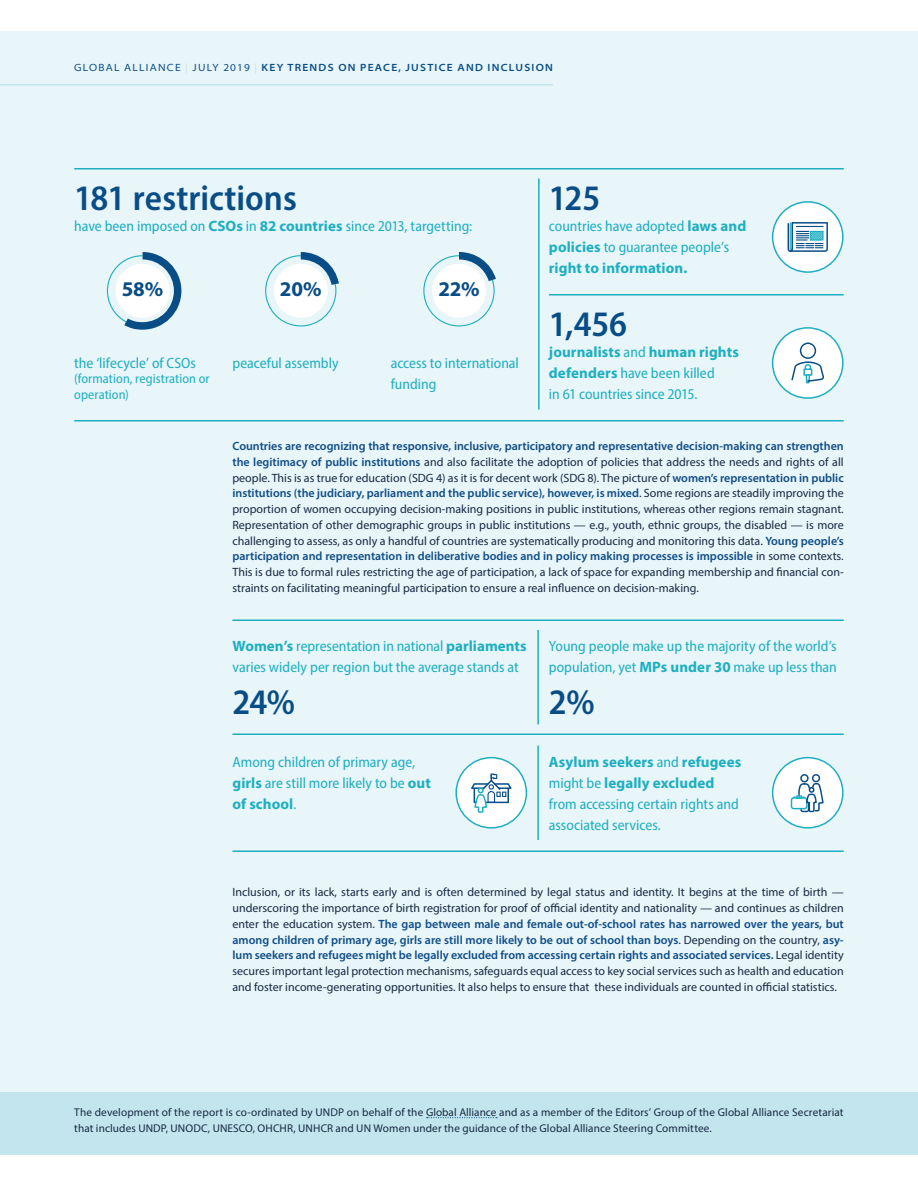
<style>
.page{position:relative;width:918px;height:1188px;background:#fff}
.page>*{position:absolute;margin:0;border:0;box-sizing:border-box;transform-origin:0 0}
._2P_Graphic_text_L{font:600 semi-condensed 36px "Myriad Pro";color:#094d87}
._2P_Graphic_text_S{font:600 semi-condensed 36px "Myriad Pro";color:#094d87}
._2P_Graphic_text_L-2{font:700 21px "Myriad Pro";color:#094d87}
._2P_Graphic_text_S-2{font:semi-condensed 15px/21px "Myriad Pro";color:#1dafc1}
._2P_Graphic_text_S-3{font:semi-condensed 13.5px/15.8px "Myriad Pro";letter-spacing:.005em;color:#1dafc1}
._2P_Body_1col{font:12px/15.8px "Myriad Pro";color:#172944;text-align:justify}
._2P_Footnote_alt{font:11.25px/15.8px "Myriad Pro";letter-spacing:.01em;color:#172944}
._2P{font:600 semi-expanded 10.5px "Myriad Pro";letter-spacing:.12em;color:#094d87}
.s1{font-weight:400}
.s2{font-weight:400;color:#c3e5ed}
.s3{font-weight:700;font-stretch:normal}
.s4{font-weight:600;color:#0f4d87}
</style>
<div class="page">
<div style="left:0;top:31px;width:918px;height:1124px;background:#e8f5f9"></div>
<div style="left:0;top:1092px;width:918px;height:63px;background:#c3e5ed"></div>
<svg style="left:427px;top:1117px;width:70px;height:1px"></svg>
<hr style="left:0;top:84px;width:553px;height:2px;background:#c3e5ed">
<hr style="left:74px;top:168px;width:770px;height:2px;background:#1dafc1">
<hr style="left:549px;top:294px;width:295px;height:2px;background:#1dafc1">
<svg style="left:772px;top:327px;width:72px;height:72px"></svg>
<svg style="left:772px;top:201px;width:72px;height:72px"></svg>
<hr style="left:538px;top:178px;width:2px;height:232px;background:#1dafc1">
<hr style="left:74px;top:420px;width:770px;height:2px;background:#1dafc1">
<svg style="left:107px;top:252px;width:74px;height:78px"></svg>
<div style="left:116px;top:264px;width:54px;height:54px;background:#fff;border-radius:50%"></div>
<svg style="left:265px;top:252px;width:74px;height:75px"></svg>
<div style="left:274px;top:264px;width:54px;height:54px;background:#fff;border-radius:50%"></div>
<svg style="left:423px;top:252px;width:73px;height:75px"></svg>
<div style="left:432px;top:264px;width:54px;height:54px;background:#fff;border-radius:50%"></div>
<hr style="left:232px;top:620px;width:612px;height:1px;background:#1dafc1">
<hr style="left:232px;top:734px;width:612px;height:1px;background:#1dafc1">
<hr style="left:537px;top:630px;width:2px;height:94px;background:#1dafc1">
<svg style="left:772px;top:757px;width:72px;height:72px"></svg>
<svg style="left:455px;top:757px;width:72px;height:72px"></svg>
<hr style="left:232px;top:850px;width:612px;height:2px;background:#1dafc1">
<hr style="left:537px;top:746px;width:2px;height:94px;background:#1dafc1">
<p class="_2P" style="left:74px;top:61px;width:480px"><span class="s1">GLOBAL ALLIANCE</span> <span class="s2">|</span> <span class="s1">JULY 2019</span> <span class="s2">|</span> KEY TRENDS ON PEACE, JUSTICE AND INCLUSION</p>
<p class="_2P_Graphic_text_L" style="left:74px;top:175px;width:224px">181 restrictions</p>
<p class="_2P_Graphic_text_S-2" style="left:74px;top:215px;width:400px">have been imposed on <span class="s3">CSOs</span> in <span class="s3">82 countries</span> since 2013, targetting:</p>
<p class="_2P_Graphic_text_L-2" style="left:122px;top:275px;width:43px">58%</p>
<p class="_2P_Graphic_text_L-2" style="left:280px;top:275px;width:43px">20%</p>
<p class="_2P_Graphic_text_L-2" style="left:438px;top:275px;width:43px">22%</p>
<p class="_2P_Graphic_text_S-2" style="left:74px;top:352px;width:123px">the ‘lifecycle’ of CSOs</p>
<p class="_2P_Graphic_text_S-3" style="left:74px;top:371px;width:137px">(formation, registration or operation)</p>
<p class="_2P_Graphic_text_S-2" style="left:232px;top:352px;width:108px">peaceful assembly</p>
<p class="_2P_Graphic_text_S-2" style="left:391px;top:352px;width:130px">access to international funding</p>
<p class="_2P_Graphic_text_L" style="left:549px;top:175px;width:53px">125</p>
<p class="_2P_Graphic_text_S-2" style="left:549px;top:215px;width:199px">countries have adopted <span class="s3">laws and policies</span> to guarantee people’s <span class="s3">right to information.</span></p>
<p class="_2P_Graphic_text_L" style="left:549px;top:301px;width:80px">1,456</p>
<p class="_2P_Graphic_text_S-2" style="left:549px;top:341px;width:191px"><span class="s3">journalists</span> and <span class="s3">human rights defenders</span> have been killed<br>in 61 countries since 2015.</p>
<p class="_2P_Body_1col" style="left:232px;top:438px;width:613px"><span class="s4">Countries are recognizing that responsive, inclusive, participatory and representative decision-making can strengthen the legitimacy of public institutions</span> and also facilitate the adoption of policies that address the needs and rights of all people. This is as true for education (SDG 4) as it is for decent work (SDG 8). The picture of <span class="s4">women’s representation in public institutions (the judiciary, parliament and the public service), however, is mixed</span>. Some regions are steadily improving the proportion of women occupying decision-making positions in public institutions, whereas other regions remain stagnant.<br>Representation of other demographic groups in public institutions — e.g., youth, ethnic groups, the disabled — is more challenging to assess, as only a handful of countries are systematically producing and monitoring this data. <span class="s4">Young people’s participation and representation in deliberative bodies and in policy making processes is impossible</span> in some contexts.<br>This is due to formal rules restricting the age of participation, a lack of space for expanding membership and financial con&shy;straints on facilitating meaningful participation to ensure a real influence on decision-making.</p>
<p class="_2P_Graphic_text_S-2" style="left:232px;top:635px;width:296px"><span class="s3">Women’s</span> representation in national <span class="s3">parliaments </span>varies widely per region but the average stands at</p>
<p class="_2P_Graphic_text_L" style="left:232px;top:679px;width:64px">24%</p>
<p class="_2P_Graphic_text_S-2" style="left:232px;top:751px;width:200px">Among children of primary age, <span class="s3">girls</span> are still more likely to be <span class="s3">out of school</span>.</p>
<p class="_2P_Graphic_text_S-2" style="left:549px;top:635px;width:290px">Young people make up the majority of the world’s population, yet <span class="s3">MPs under 30</span> make up less than</p>
<p class="_2P_Graphic_text_S" style="left:549px;top:679px;width:47px">2%</p>
<p class="_2P_Graphic_text_S-2" style="left:549px;top:751px;width:194px"><span class="s3">Asylum seekers</span> and <span class="s3">refugees </span>might be <span class="s3">legally excluded </span>from accessing certain rights and associated services.</p>
<p class="_2P_Body_1col" style="left:232px;top:884px;width:613px">Inclusion, or its lack, starts early and is often determined by legal status and identity. It begins at the time of birth — underscoring the importance of birth registration for proof of official identity and nationality — and continues as children enter the education system. <span class="s4">The gap between male and female out‐of‐school rates has narrowed over the years, but among children of primary age, girls are still more likely to be out of school than boys</span>. Depending on the country, <span class="s4">asy&shy;lum seekers and refugees might be legally excluded from accessing certain rights and associated services.</span> Legal identity secures important legal protection mechanisms, safeguards equal access to key social services such as health and education and foster income-generating opportunities. It also helps to ensure that these individuals are counted in official statistics.</p>
<p class="_2P_Footnote_alt" style="left:74px;top:1104px;width:771px">The development of the report is co-ordinated by UNDP on behalf of the Global Alliance and as a member of the Editors’ Group of the Global Alliance Secretariat that includes UNDP, UNODC, UNESCO, OHCHR, UNHCR and UN Women under the guidance of the Global Alliance Steering Committee.</p>
</div>
